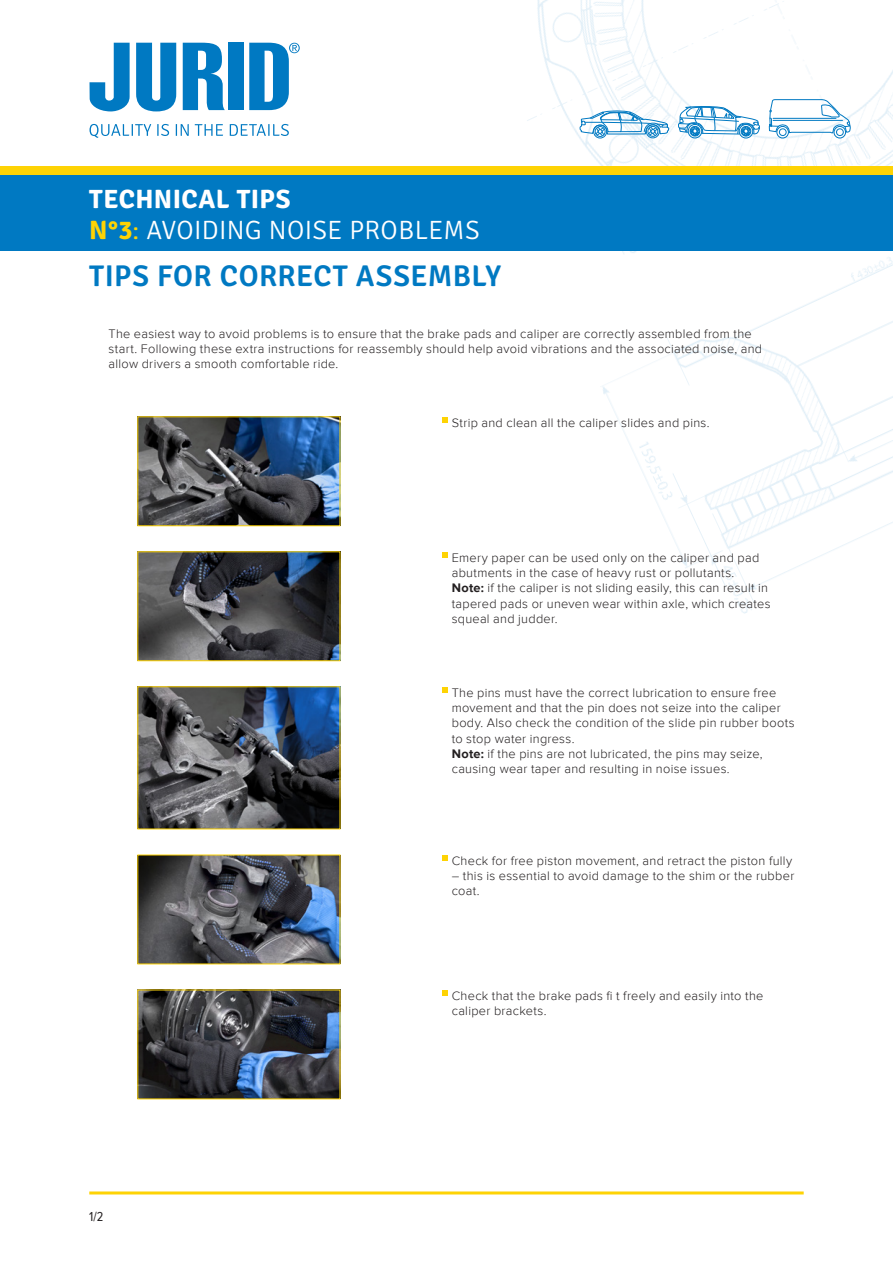
<style>
.page{position:relative;width:893px;height:1263px;background:#fff}
.page>*{position:absolute;margin:0;border:0;box-sizing:border-box;transform-origin:0 0}
.t1{font:600 30px "Signika";letter-spacing:.015em;color:#0079c2}
.t2{font:300 26.55px/31.8px "Signika";letter-spacing:.015em;color:#fff}
.t3{font:13.5px "Proxima Nova Cond";color:#231f20}
.t4{font:300 12.75px/15.3px "Proxima Nova";letter-spacing:.025em;color:#231f20}
.s1{font-weight:700}
.s2{font-weight:700;color:#fed304}
.s3{color:#fed304}
</style>
<div class="page">
<img style="left:527px;top:0;width:366px;height:614px">
<svg style="left:442px;top:417px;width:6px;height:6px"></svg>
<svg style="left:442px;top:552px;width:6px;height:6px"></svg>
<svg style="left:442px;top:687px;width:6px;height:6px"></svg>
<svg style="left:442px;top:855px;width:6px;height:6px"></svg>
<svg style="left:442px;top:990px;width:6px;height:6px"></svg>
<div style="left:0;top:166px;width:893px;height:10px;background:#fed304"></div>
<svg style="left:769px;top:99px;width:81px;height:39px"></svg>
<svg style="left:580px;top:105px;width:89px;height:33px"></svg>
<svg style="left:678px;top:106px;width:82px;height:32px"></svg>
<div style="left:690px;top:126px;width:10px;height:10px;border:1px solid #0079c2;border-radius:50%"></div>
<img style="left:140px;top:992px;width:198px;height:105px">
<img style="left:140px;top:857px;width:198px;height:105px">
<img style="left:140px;top:688px;width:198px;height:139px">
<img style="left:140px;top:419px;width:198px;height:105px">
<img style="left:140px;top:553px;width:198px;height:106px">
<div style="left:138px;top:551px;width:202px;height:110px;border:1px solid #fed304"></div>
<div style="left:0;top:176px;width:893px;height:75px;background:#0079c2"></div>
<svg style="left:90px;top:43px;width:40px;height:69px"></svg>
<svg style="left:136px;top:43px;width:40px;height:68px"></svg>
<svg style="left:183px;top:43px;width:42px;height:67px"></svg>
<div style="left:228px;top:43px;width:16px;height:67px;background:#0079c2"></div>
<svg style="left:249px;top:43px;width:51px;height:67px"></svg>
<svg style="left:90px;top:124px;width:61px;height:14px"></svg>
<svg style="left:157px;top:124px;width:12px;height:12px"></svg>
<svg style="left:176px;top:124px;width:13px;height:12px"></svg>
<svg style="left:195px;top:124px;width:28px;height:12px"></svg>
<svg style="left:230px;top:124px;width:59px;height:12px"></svg>
<hr style="left:89px;top:1191px;width:715px;height:3px;background:#fed304">
<h2 class="t2" style="left:89px;top:183px;width:392px"><span class="s1">TECHNICAL TIPS<br></span><span class="s2">N°3</span><span class="s3">:</span> AVOIDING NOISE PROBLEMS</h2>
<h1 class="t1" style="left:89px;top:258px;width:414px">TIPS FOR CORRECT ASSEMBLY</h1>
<p class="t4" style="left:109px;top:326px;width:655px">The easiest way to avoid problems is to ensure that the brake pads and caliper are correctly assembled from the start. Following these extra instructions for reassembly should help avoid vibrations and the associated noise, and allow drivers a smooth comfortable ride.</p>
<p class="t4" style="left:452px;top:415px;width:259px">Strip and clean all the caliper slides and pins.</p>
<p class="t4" style="left:452px;top:550px;width:320px">Emery paper can be used only on the caliper and pad abutments in the case of heavy rust or pollutants.<br><span class="s1">Note:</span> if the caliper is not sliding easily, this can result in tapered pads or uneven wear within axle, which creates squeal and judder.</p>
<p class="t4" style="left:452px;top:685px;width:344px">The pins must have the correct lubrication to ensure free movement and that the pin does not seize into the caliper body. Also check the condition of the slide pin rubber boots to stop water ingress.<br><span class="s1">Note:</span> if the pins are not lubricated, the pins may seize, causing wear taper and resulting in noise issues.</p>
<p class="t4" style="left:452px;top:853px;width:342px">Check for free piston movement, and retract the piston fully</p>
<p class="t4" style="left:452px;top:868px;width:344px">– this is essential to avoid damage to the shim or the rubber coat.</p>
<p class="t3" style="left:89px;top:1206px;width:16px">1/2</p>
<p class="t4" style="left:452px;top:988px;width:313px">Check that the brake pads fi t freely and easily into the caliper brackets.</p>
</div>
